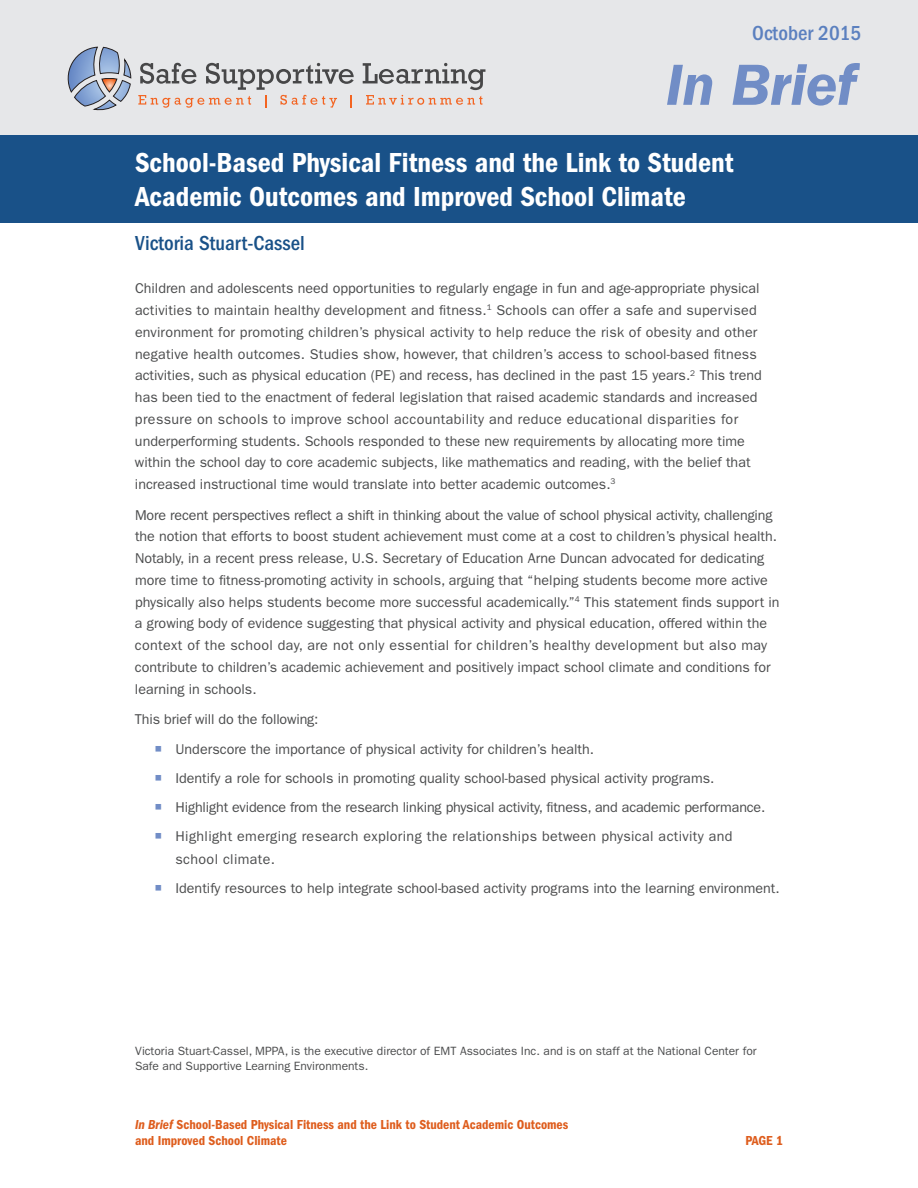
<style>
.page{position:relative;width:918px;height:1188px;background:#fff}
.page>*{position:absolute;margin:0;border:0;box-sizing:border-box;transform-origin:0 0}
.t1{font:italic 600 60px "ITC Franklin Gothic Std";letter-spacing:-.01em;color:#718dc6}
.t2{font:28.5px/34.2px "ITC Franklin Gothic Std Dm Cd";color:#fff}
.t3{font:500 condensed 21px "ITC Franklin Gothic Std";color:#195188}
.t4{font:500 condensed 21px "ITC Franklin Gothic Std";color:#5b80bf}
.t5{font:14.25px/21.8px "ITC Franklin Gothic Std";color:#4b4c4d}
.t6{font:14.25px/22.5px "ITC Franklin Gothic Std";letter-spacing:.025em;color:#4b4c4d}
.t7{font:13.5px/16.2px "ITC Franklin Gothic Std Dm Cd";color:#de5d1d}
.t8{font:12px/14.4px "ITC Franklin Gothic Std";color:#4b4c4d}
.s1{color:#718dc6}
.s2{font-family:"ITC Franklin Gothic Std Dm Cd It"}
</style>
<div class="page">
<div style="left:0;top:0;width:918px;height:176px;background:#e6e7e9"></div>
<svg style="left:67px;top:47px;width:64px;height:64px"></svg>
<svg style="left:138px;top:63px;width:216px;height:45px"></svg>
<svg style="left:363px;top:63px;width:122px;height:42px"></svg>
<div style="left:0;top:135px;width:918px;height:87px;background:#195188"></div>
<h3 class="t4" style="left:752px;top:21px;width:111px">October 2015</h3>
<h1 class="t1" style="left:666px;top:51px;width:192px">In Brief</h1>
<h2 class="t2" style="left:135px;top:146px;width:600px">School-Based Physical Fitness and the Link to Student<br>Academic Outcomes and Improved School Climate</h2>
<h3 class="t3" style="left:135px;top:231px;width:171px">Victoria Stuart-Cassel</h3>
<p class="t5" style="left:135px;top:278px;width:628px">Children and adolescents need opportunities to regularly engage in fun and age-appropriate physical activities to maintain healthy development and fitness.<sup>1</sup> Schools can offer a safe and supervised environment for promoting children’s physical activity to help reduce the risk of obesity and other negative health outcomes. Studies show, however, that children’s access to school-based fitness activities, such as physical education (PE) and recess, has declined in the past 15 years.<sup>2</sup> This trend has been tied to the enactment of federal legislation that raised academic standards and increased pressure on schools to improve school accountability and reduce educational disparities for underperforming students. Schools responded to these new requirements by allocating more time within the school day to core academic subjects, like mathematics and reading, with the belief that increased instructional time would translate into better academic outcomes.<sup>3</sup></p>
<p class="t5" style="left:135px;top:504px;width:646px">More recent perspectives reflect a shift in thinking about the value of school physical activity, challenging the notion that efforts to boost student achievement must come at a cost to children’s physical health.<br>Notably, in a recent press release, U.S. Secretary of Education Arne Duncan advocated for dedicating more time to fitness-promoting activity in schools, arguing that “helping students become more active physically also helps students become more successful academically.”<sup>4</sup> This statement finds support in a growing body of evidence suggesting that physical activity and physical education, offered within the context of the school day, are not only essential for children’s healthy development but also may contribute to children’s academic achievement and positively impact school climate and conditions for learning in schools.</p>
<p class="t5" style="left:135px;top:709px;width:185px">This brief will do the following:</p>
<p class="t5" style="left:155px;top:738px;width:441px"><span class="s1">○</span> Underscore the importance of physical activity for children’s health.</p>
<p class="t5" style="left:155px;top:767px;width:561px"><span class="s1">○</span> Identify a role for schools in promoting quality school-based physical activity programs.</p>
<p class="t5" style="left:155px;top:796px;width:612px"><span class="s1">○</span> Highlight evidence from the research linking physical activity, fitness, and academic performance.</p>
<p class="t6" style="left:176px;top:825px;width:559px;text-indent:-21px"><span class="s1">○</span> Highlight emerging research exploring the relationships between physical activity and school climate.</p>
<p class="t5" style="left:155px;top:878px;width:627px"><span class="s1">○</span> Identify resources to help integrate school-based activity programs into the learning environment.</p>
<p class="t8" style="left:135px;top:1044px;width:623px">Victoria Stuart-Cassel, MPPA, is the executive director of EMT Associates Inc. and is on staff at the National Center for<br>Safe and Supportive Learning Environments.</p>
<p class="t7" style="left:135px;top:1116px;width:435px"><span class="s2">In Brief</span> School-Based Physical Fitness and the Link to Student Academic Outcomes and Improved School Climate</p>
<p class="t7" style="left:746px;top:1132px;width:39px">PAGE 1</p>
</div>
